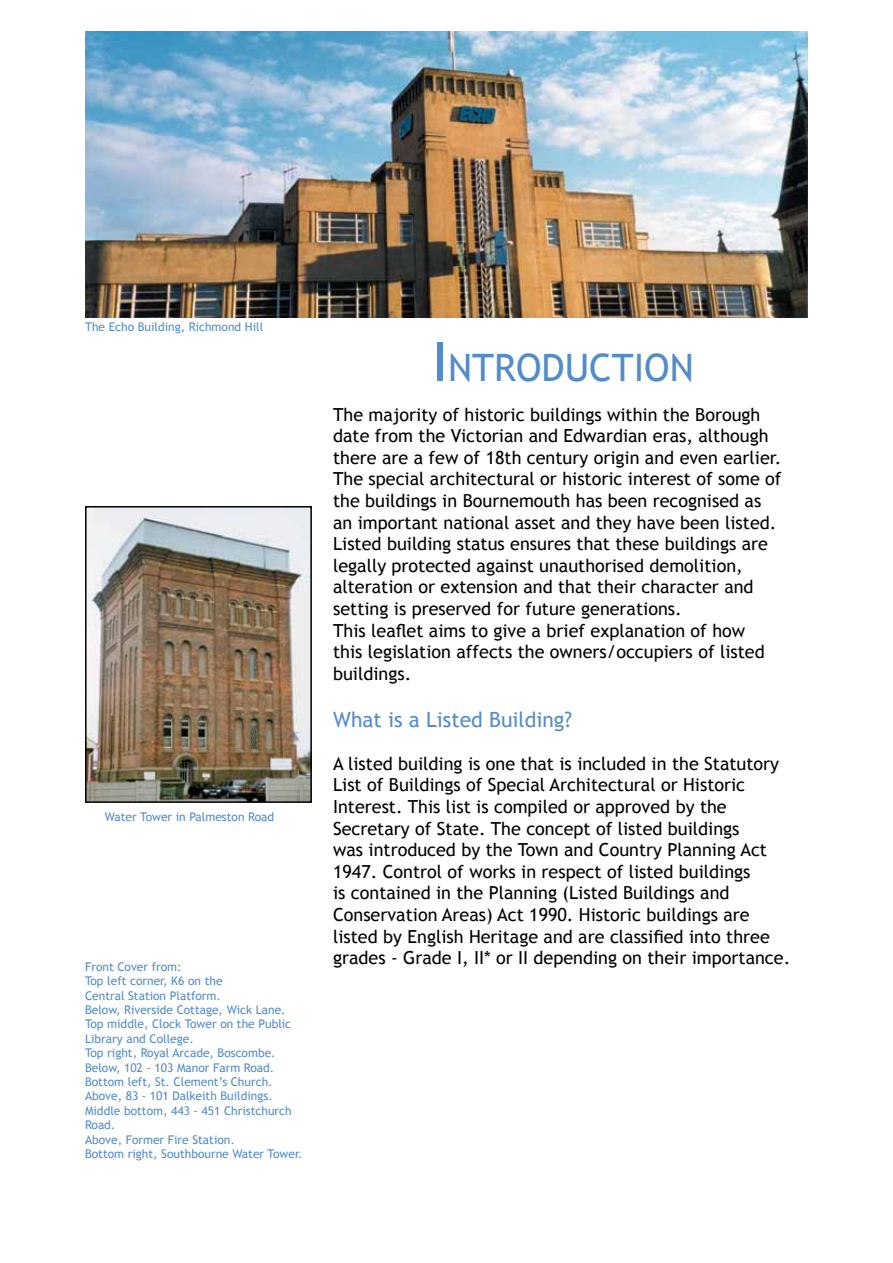
<style>
.page{position:relative;width:893px;height:1263px;background:#fff}
.page>*{position:absolute;margin:0;border:0;box-sizing:border-box;transform-origin:0 0}
.t1{font:37.8px "Trebuchet MS";color:#538cca}
.t2{font:21px "Trebuchet MS";color:#538cca}
.t3{font:18px/21.6px "Trebuchet MS";color:#000}
.t4{font:12px/14.4px "Trebuchet MS";color:#538cca}
.s1{font-size:54px}
</style>
<div class="page">
<img style="left:85px;top:32px;width:723px;height:286px">
<img style="left:88px;top:509px;width:221px;height:291px">
<div style="left:85px;top:506px;width:227px;height:297px;border:2px solid #000"></div>
<p class="t4" style="left:85px;top:320px;width:180px">The Echo Building, Richmond Hill</p>
<p class="t4" style="left:105px;top:810px;width:171px">Water Tower in Palmeston Road</p>
<p class="t4" style="left:85px;top:959px;width:219px">Front Cover from:<br>Top left corner, K6 on the<br>Central Station Platform.<br>Below, Riverside Cottage, Wick Lane.<br>Top middle, Clock Tower on the Public<br>Library and College.<br>Top right, Royal Arcade, Boscombe.<br>Below, 102 - 103 Manor Farm Road.<br>Bottom left, St. Clement’s Church.<br>Above, 83 - 101 Dalkeith Buildings.<br>Middle bottom, 443 - 451 Christchurch<br>Road.<br>Above, Former Fire Station.<br>Bottom right, Southbourne Water Tower.</p>
<h1 class="t1" style="left:433px;top:345px;width:262px"><span class="s1">I</span>NTRODUCTION</h1>
<p class="t3" style="left:333px;top:404px;width:450px">The majority of historic buildings within the Borough date from the Victorian and Edwardian eras, although there are a few of 18th century origin and even earlier.<br>The special architectural or historic interest of some of the buildings in Bournemouth has been recognised as an important national asset and they have been listed.<br>Listed building status ensures that these buildings are legally protected against unauthorised demolition, alteration or extension and that their character and setting is preserved for future generations.<br>This leaflet aims to give a brief explanation of how<br>this legislation affects the owners/occupiers of listed buildings.</p>
<p class="t2" style="left:333px;top:707px;width:241px">What is a Listed Building?</p>
<p class="t3" style="left:333px;top:753px;width:459px">A listed building is one that is included in the Statutory List of Buildings of Special Architectural or Historic Interest. This list is compiled or approved by the Secretary of State. The concept of listed buildings<br>was introduced by the Town and Country Planning Act 1947. Control of works in respect of listed buildings<br>is contained in the Planning (Listed Buildings and Conservation Areas) Act 1990. Historic buildings are listed by English Heritage and are classified into three grades - Grade I, II* or II depending on their importance.</p>
</div>
